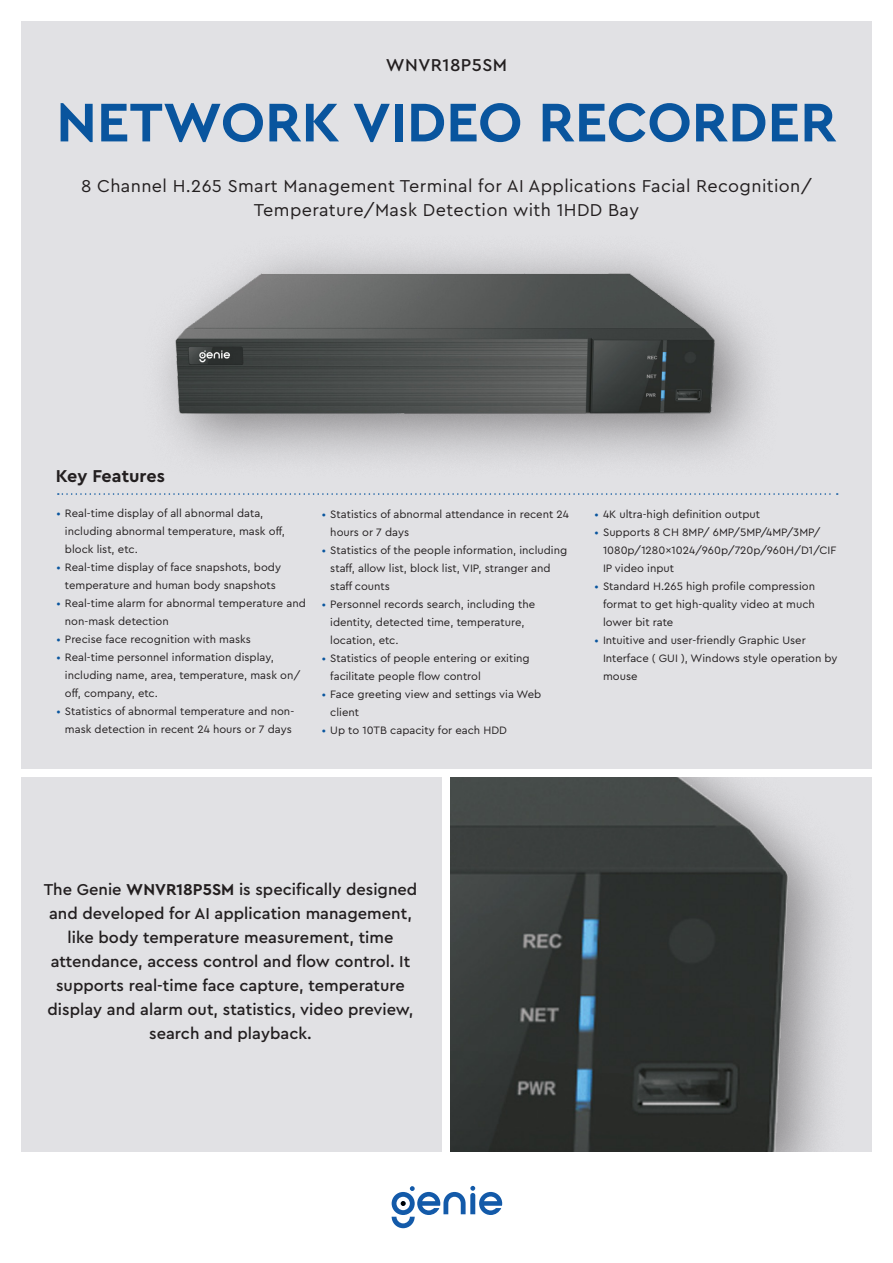
<style>
.page{position:relative;width:893px;height:1263px;background:#fff}
.page>*{position:absolute;margin:0;border:0;box-sizing:border-box;transform-origin:0 0}
.t1{font:700 57px "Cera Pro";color:#09559e}
.t2{font:18px/24px "Cera Pro";letter-spacing:.02em;color:#231f20;text-align:center}
.t3{font:700 18px "Cera Pro";color:#231f20}
.t4{font:500 18px "Cera Pro";letter-spacing:.025em;color:#231f20}
.t5{font:500 16.5px "Cera Pro";color:#231f20}
.t6{font:11.25px/18px "Cera Pro";color:#231f20}
.s1{color:#09559e}
.s2{font-weight:700}
</style>
<div class="page">
<div style="left:21px;top:21px;width:851px;height:748px;background:#e1e1e4"></div>
<div style="left:21px;top:777px;width:421px;height:374px;background:#e1e1e4"></div>
<div style="left:451px;top:777px;width:421px;height:374px;background:#e1e1e4"></div>
<svg style="left:392px;top:1186px;width:110px;height:42px"></svg>
<svg style="left:58px;top:493px;width:780px;height:2px"></svg>
<div style="left:139px;top:232px;width:645px;height:248px;background:#231f20;opacity:.48"></div>
<img style="left:161px;top:245px;width:571px;height:199px">
<img style="left:451px;top:777px;width:383px;height:374px">
<p class="t4" style="left:386px;top:53px;width:123px">WNVR18P5SM</p>
<p class="t1" style="left:56px;top:84px;width:782px">NETWORK VIDEO RECORDER</p>
<p class="t2" style="left:81px;top:174px;width:732px">8 Channel H.265 Smart Management Terminal for AI Applications Facial Recognition/<br>Temperature/Mask Detection with 1HDD Bay</p>
<p class="t3" style="left:56px;top:464px;width:111px">Key Features</p>
<p class="t6" style="left:65px;top:503px;width:222px;text-indent:-9px"><span class="s1">•</span> Real-time display of all abnormal data, including abnormal temperature, mask off, block list, etc.</p>
<p class="t6" style="left:56px;top:557px;width:226px;text-align:center"><span class="s1">•</span> Real-time display of face snapshots, body temperature and human body snapshots</p>
<p class="t6" style="left:65px;top:593px;width:242px;text-indent:-9px"><span class="s1">•</span> Real-time alarm for abnormal temperature and non-mask detection</p>
<p class="t6" style="left:56px;top:629px;width:196px"><span class="s1">•</span> Precise face recognition with masks</p>
<p class="t6" style="left:65px;top:647px;width:237px;text-indent:-9px"><span class="s1">•</span> Real-time personnel information display, including name, area, temperature, mask on/ off, company, etc.</p>
<p class="t6" style="left:56px;top:701px;width:239px;text-align:center"><span class="s1">•</span> Statistics of abnormal temperature and non&shy;mask detection in recent 24 hours or 7 days</p>
<p class="t6" style="left:330px;top:504px;width:240px;text-indent:-9px"><span class="s1">•</span> Statistics of abnormal attendance in recent 24 hours or 7 days</p>
<p class="t6" style="left:330px;top:540px;width:238px;text-indent:-9px"><span class="s1">•</span> Statistics of the people information, including staff, allow list, block list, VIP, stranger and staff counts</p>
<p class="t6" style="left:330px;top:594px;width:206px;text-indent:-9px"><span class="s1">•</span> Personnel records search, including the identity, detected time, temperature, location, etc.</p>
<p class="t6" style="left:330px;top:648px;width:201px;text-indent:-9px"><span class="s1">•</span> Statistics of people entering or exiting facilitate people flow control</p>
<p class="t6" style="left:330px;top:684px;width:213px;text-indent:-9px"><span class="s1">•</span> Face greeting view and settings via Web client</p>
<p class="t6" style="left:322px;top:720px;width:187px"><span class="s1">•</span> Up to 10TB capacity for each HDD</p>
<p class="t6" style="left:594px;top:504px;width:167px"><span class="s1">•</span> 4K ultra-high definition output</p>
<p class="t6" style="left:603px;top:522px;width:235px;text-indent:-9px"><span class="s1">•</span> Supports 8 CH 8MP/ 6MP/5MP/4MP/3MP/<br>1080p/1280×1024/960p/720p/960H/D1/CIF<br>IP video input</p>
<p class="t6" style="left:603px;top:576px;width:214px;text-align:justify;text-indent:-9px"><span class="s1">•</span> Standard H.265 high profile compression format to get high-quality video at much lower bit rate</p>
<p class="t6" style="left:603px;top:630px;width:236px;text-indent:-9px"><span class="s1">•</span> Intuitive and user-friendly Graphic User<br>Interface ( GUI ), Windows style operation by mouse</p>
<p class="t5" style="left:44px;top:878px;width:375px">The Genie <span class="s2">WNVR18P5SM</span> is specifically designed</p>
<p class="t5" style="left:49px;top:902px;width:364px">and developed for AI application management,</p>
<p class="t5" style="left:68px;top:926px;width:327px">like body temperature measurement, time</p>
<p class="t5" style="left:51px;top:950px;width:361px">attendance, access control and flow control. It</p>
<p class="t5" style="left:56px;top:974px;width:350px">supports real-time face capture, temperature</p>
<p class="t5" style="left:48px;top:998px;width:367px">display and alarm out, statistics, video preview,</p>
<p class="t5" style="left:149px;top:1022px;width:164px">search and playback.</p>
</div>
